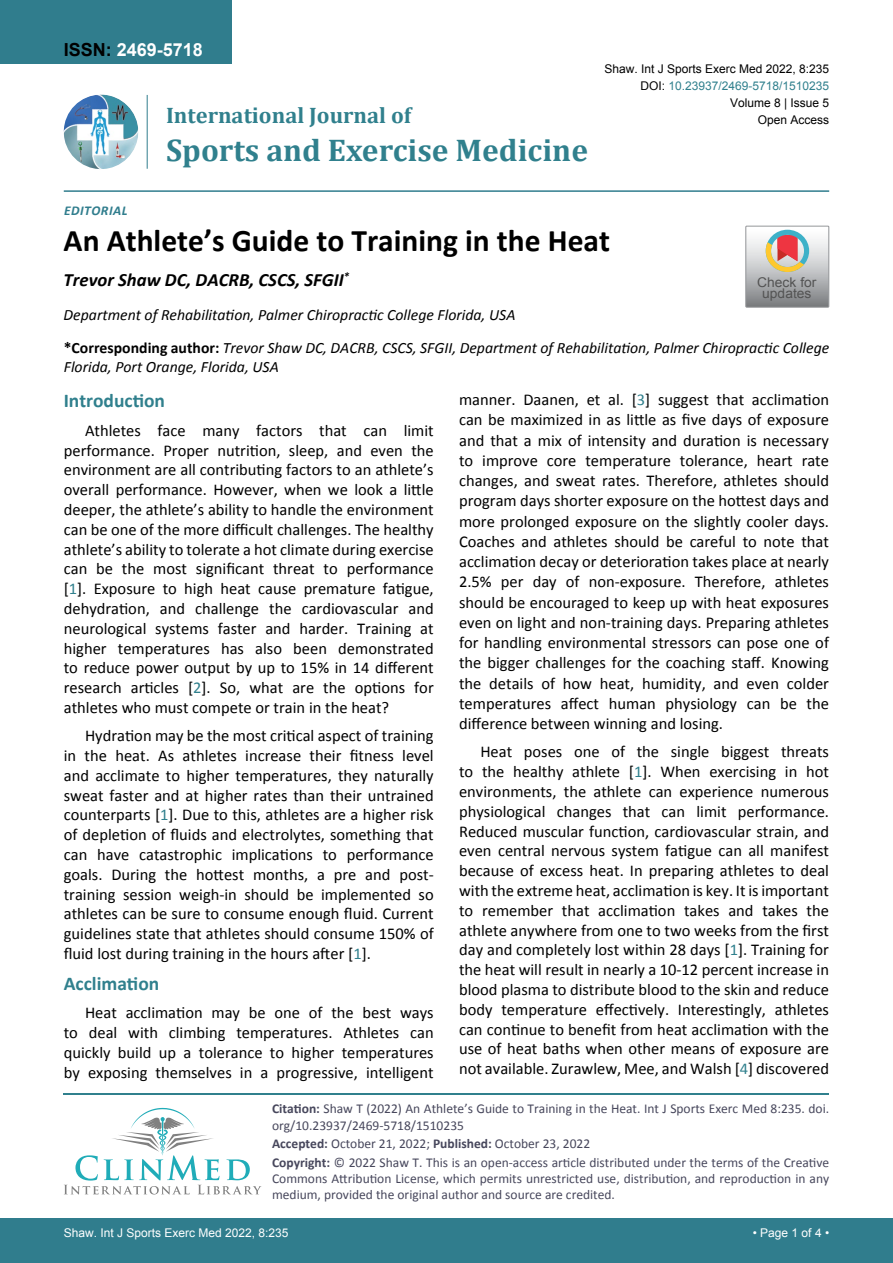
<style>
.page{position:relative;width:893px;height:1263px;background:#fff}
.page>*{position:absolute;margin:0;border:0;box-sizing:border-box;transform-origin:0 0}
.t1{font:700 31.5px "Calibri";color:#000}
.t2{font:700 31.5px "Cambria";color:#30808d}
.t3{font:700 22.5px "Cambria";color:#30808d}
.t4{font:700 19.5px "Calibri";color:#30808d}
.t5{font:italic 700 18.75px "Calibri";color:#000}
.t6{font:700 18px "Arial";color:#fff}
.t7{font:16.5px/19.8px "Calibri";color:#000;text-align:justify}
.t8{font:italic 15.75px/18.9px "Calibri";color:#000}
.t9{font:13.5px/16.2px "Calibri";color:#47475c}
.t10{font:13.5px/11.6px "Arial";color:#535353;text-align:center}
.t11{font:italic 700 13.5px "Calibri";color:#307d8d}
.t12{font:12px "Arial";color:#000}
.t13{font:12px "Arial";color:#fff}
.t14{font:12px "Arial";color:#30808d}
.s1{color:#000}
.s2{font-weight:700;font-style:normal}
.s3{color:#30808d}
.s4{font-weight:700}
</style>
<div class="page">
<div style="left:0;top:1218px;width:893px;height:45px;background:#307d8d"></div>
<div style="left:0;top:0;width:231px;height:64px;background:#307d8d"></div>
<img style="left:64px;top:95px;width:74px;height:74px;border-radius:37px">
<hr style="left:147px;top:95px;width:1px;height:74px;background:#307d8d">
<hr style="left:64px;top:190px;width:765px;height:2px;background:#307d8d">
<hr style="left:64px;top:1093px;width:765px;height:2px;background:#30808d">
<svg style="left:64px;top:1108px;width:197px;height:86px"></svg>
<div style="left:745px;top:226px;width:84px;height:82px;border:1px solid #939598"></div>
<svg style="left:746px;top:226px;width:83px;height:81px;background:#bdb6b3"></svg>
<p class="t6" style="left:64px;top:38px;width:141px"><span class="s1">ISSN:</span> 2469-5718</p>
<p class="t11" style="left:64px;top:202px;width:65px">Editoria l</p>
<h2 class="t3" style="left:166px;top:100px;width:247px">International Journal of</h2>
<h1 class="t2" style="left:166px;top:128px;width:423px">Sports and Exercise Medicine</h1>
<p class="t12" style="left:604px;top:60px;width:226px">Shaw. Int J Sports Exerc Med 2022, 8:235</p>
<p class="t12" style="left:730px;top:95px;width:101px">Volume 8 | Issue 5</p>
<p class="t14" style="left:640px;top:78px;width:190px"><span class="s1">DOI:</span> 10.23937/2469-5718/1510235</p>
<p class="t12" style="left:758px;top:112px;width:73px">Open Access</p>
<h1 class="t1" style="left:64px;top:221px;width:548px">An Athlete’s Guide to Training in the Heat</h1>
<p class="t5" style="left:64px;top:268px;width:287px">Trevor Shaw DC, DACRB, CSCS, SFGII<sup>*</sup></p>
<p class="t8" style="left:64px;top:304px;width:453px">Department of Rehabilitation, Palmer Chiropractic College Florida, USA</p>
<p class="t10" style="left:757px;top:276px;width:61px">Check for updates</p>
<p class="t8" style="left:64px;top:337px;width:767px"><span class="s2">*Corresponding author:</span> Trevor Shaw DC, DACRB, CSCS, SFGII, Department of Rehabilitation, Palmer Chiropractic College<br>Florida, Port Orange, Florida, USA</p>
<p class="t7" style="left:459px;top:390px;width:371px;line-height:20.2px">manner. Daanen, et al. [<span class="s3">3</span>] suggest that acclimation can be maximized in as little as five days of exposure and that a mix of intensity and duration is necessary to improve core temperature tolerance, heart rate changes, and sweat rates. Therefore, athletes should program days shorter exposure on the hottest days and more prolonged exposure on the slightly cooler days.<br>Coaches and athletes should be careful to note that acclimation decay or deterioration takes place at nearly 2.5% per day of non-exposure. Therefore, athletes should be encouraged to keep up with heat exposures even on light and non-training days. Preparing athletes for handling environmental stressors can pose one of the bigger challenges for the coaching staff. Knowing the details of how heat, humidity, and even colder temperatures affect human physiology can be the difference between winning and losing.</p>
<p class="t7" style="left:459px;top:742px;width:371px;text-indent:21px">Heat poses one of the single biggest threats to the healthy athlete [<span class="s3">1</span>]. When exercising in hot environments, the athlete can experience numerous physiological changes that can limit performance.<br>Reduced muscular function, cardiovascular strain, and even central nervous system fatigue can all manifest because of excess heat. In preparing athletes to deal with the extreme heat, acclimation is key. It is important to remember that acclimation takes and takes the athlete anywhere from one to two weeks from the first day and completely lost within 28 days [<span class="s3">1</span>]. Training for the heat will result in nearly a 10-12 percent increase in blood plasma to distribute blood to the skin and reduce body temperature effectively. Interestingly, athletes can continue to benefit from heat acclimation with the use of heat baths when other means of exposure are not available. Zurawlew, Mee, and Walsh [<span class="s3">4</span>] discovered</p>
<p class="t4" style="left:64px;top:388px;width:103px">Introduction</p>
<p class="t7" style="left:64px;top:420px;width:371px;text-indent:21px">Athletes face many factors that can limit performance. Proper nutrition, sleep, and even the environment are all contributing factors to an athlete’s overall performance. However, when we look a little deeper, the athlete’s ability to handle the environment can be one of the more difficult challenges. The healthy athlete’s ability to tolerate a hot climate during exercise can be the most significant threat to performance [<span class="s3">1</span>]. Exposure to high heat cause premature fatigue, dehydration, and challenge the cardiovascular and neurological systems faster and harder. Training at higher temperatures has also been demonstrated to reduce power output by up to 15% in 14 different research articles [<span class="s3">2</span>]. So, what are the options for athletes who must compete or train in the heat?</p>
<p class="t7" style="left:64px;top:726px;width:371px;text-indent:21px">Hydration may be the most critical aspect of training in the heat. As athletes increase their fitness level and acclimate to higher temperatures, they naturally sweat faster and at higher rates than their untrained counterparts [<span class="s3">1</span>]. Due to this, athletes are a higher risk of depletion of fluids and electrolytes, something that can have catastrophic implications to performance goals. During the hottest months, a pre and post&shy;training session weigh-in should be implemented so athletes can be sure to consume enough fluid. Current guidelines state that athletes should consume 150% of fluid lost during training in the hours after [<span class="s3">1</span>].</p>
<p class="t4" style="left:64px;top:971px;width:97px">Acclimation</p>
<p class="t7" style="left:64px;top:1003px;width:371px;text-indent:21px">Heat acclimation may be one of the best ways to deal with climbing temperatures. Athletes can quickly build up a tolerance to higher temperatures by exposing themselves in a progressive, intelligent</p>
<p class="t9" style="left:272px;top:1101px;width:559px"><span class="s4">Citation:</span> Shaw T (2022) An Athlete’s Guide to Training in the Heat. Int J Sports Exerc Med 8:235. doi. org/10.23937/2469-5718/1510235</p>
<p class="t9" style="left:272px;top:1134px;width:559px;line-height:18.6px"><span class="s4">Accepted:</span> October 21, 2022; <span class="s4">Published:</span> October 23, 2022<br><span class="s4">Copyright:</span> © 2022 Shaw T. This is an open-access article distributed under the terms of the Creative</p>
<p class="t9" style="left:272px;top:1170px;width:559px">Commons Attribution License, which permits unrestricted use, distribution, and reproduction in any medium, provided the original author and source are credited.</p>
<p class="t13" style="left:64px;top:1225px;width:226px">Shaw. Int J Sports Exerc Med 2022, 8:235</p>
<p class="t13" style="left:753px;top:1225px;width:78px">• Page 1 of 4 •</p>
</div>
